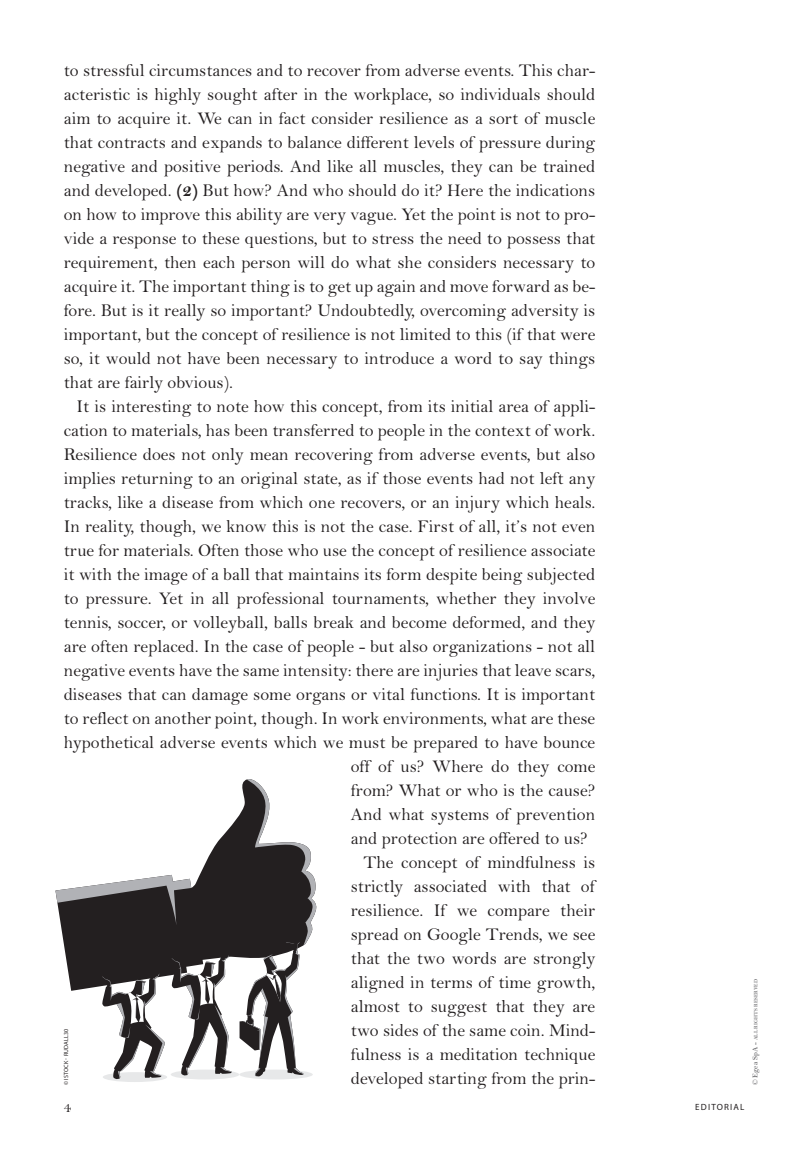
<style>
.page{position:relative;width:808px;height:1149px;background:#fff}
.page>*{position:absolute;margin:0;border:0;box-sizing:border-box;transform-origin:0 0}
.t1{font:18px/24px "Bell MT Std";color:#231f20;text-align:justify}
.t2{font:15px "Bell MT Std";color:#231f20}
.t3{font:9px "Myriad Pro";letter-spacing:.13em;color:#231f20}
.t4{font:6px "Myriad Pro";letter-spacing:.02em;color:#231f20}
.t5{font:600 5.25px "Bell MT Std";color:#636366}
.s1{font-weight:700}
.s2{font-weight:400;font-size:7.5px}
.s3{font-size:7.5px}
</style>
<div class="page">
<svg style="left:60px;top:814px;width:180px;height:176px;fill:#231f20"></svg>
<svg style="left:55px;top:874px;width:136px;height:51px"></svg>
<div style="left:103px;top:1071px;width:64px;height:10px;background:#e7e8e9;border-radius:50%"></div>
<svg style="left:101px;top:971px;width:64px;height:107px"></svg>
<div style="left:171px;top:1069px;width:68px;height:10px;background:#e7e8e9;border-radius:50%"></div>
<svg style="left:171px;top:952px;width:61px;height:123px"></svg>
<div style="left:239px;top:1069px;width:74px;height:10px;background:#e7e8e9;border-radius:50%"></div>
<svg style="left:240px;top:779px;width:76px;height:297px"></svg>
<p class="t1" style="left:64px;top:58px;width:533px">to stressful circumstances and to recover from adverse events. This char&shy;acteristic is highly sought after in the workplace, so individuals should aim to acquire it. We can in fact consider resilience as a sort of muscle that contracts and expands to balance different levels of pressure during negative and positive periods. And like all muscles, they can be trained and developed. <span class="s1">(2)</span> But how? And who should do it? Here the indications on how to improve this ability are very vague. Yet the point is not to pro&shy;vide a response to these questions, but to stress the need to possess that requirement, then each person will do what she considers necessary to acquire it. The important thing is to get up again and move forward as be&shy;fore. But is it really so important? Undoubtedly, overcoming adversity is important, but the concept of resilience is not limited to this (if that were so, it would not have been necessary to introduce a word to say things that are fairly obvious).</p>
<p class="t1" style="left:77px;top:394px;width:520px">It is interesting to note how this concept, from its initial area of appli-</p>
<p class="t1" style="left:64px;top:418px;width:533px">cation to materials, has been transferred to people in the context of work.</p>
<p class="t1" style="left:64px;top:442px;width:533px">Resilience does not only mean recovering from adverse events, but also</p>
<p class="t1" style="left:64px;top:466px;width:533px">implies returning to an original state, as if those events had not left any</p>
<p class="t1" style="left:64px;top:490px;width:533px">tracks, like a disease from which one recovers, or an injury which heals.</p>
<p class="t1" style="left:64px;top:514px;width:533px">In reality, though, we know this is not the case. First of all, it’s not even</p>
<p class="t1" style="left:64px;top:538px;width:533px">true for materials. Often those who use the concept of resilience associate</p>
<p class="t1" style="left:64px;top:562px;width:533px">it with the image of a ball that maintains its form despite being subjected</p>
<p class="t1" style="left:64px;top:586px;width:533px">to pressure. Yet in all professional tournaments, whether they involve</p>
<p class="t1" style="left:64px;top:610px;width:533px">tennis, soccer, or volleyball, balls break and become deformed, and they</p>
<p class="t1" style="left:64px;top:634px;width:533px">are often replaced. In the case of people - but also organizations - not all</p>
<p class="t1" style="left:64px;top:658px;width:533px">negative events have the same intensity: there are injuries that leave scars,</p>
<p class="t1" style="left:64px;top:682px;width:533px">diseases that can damage some organs or vital functions. It is important</p>
<p class="t1" style="left:64px;top:706px;width:533px">to reflect on another point, though. In work environments, what are these</p>
<p class="t1" style="left:64px;top:730px;width:533px">hypothetical adverse events which we must be prepared to have bounce</p>
<p class="t1" style="left:351px;top:754px;width:246px">off of us? Where do they come</p>
<p class="t1" style="left:351px;top:778px;width:246px">from? What or who is the cause?</p>
<p class="t1" style="left:351px;top:802px;width:246px">And what systems of prevention</p>
<p class="t1" style="left:351px;top:826px;width:239px">and protection are offered to us?</p>
<p class="t1" style="left:364px;top:850px;width:233px">The concept of mindfulness is</p>
<p class="t1" style="left:351px;top:874px;width:245px">strictly associated with that of</p>
<p class="t1" style="left:351px;top:898px;width:246px">resilience. If we compare their</p>
<p class="t1" style="left:351px;top:922px;width:246px">spread on Google Trends, we see</p>
<p class="t1" style="left:351px;top:946px;width:246px">that the two words are strongly</p>
<p class="t1" style="left:351px;top:970px;width:246px">aligned in terms of time growth,</p>
<p class="t1" style="left:351px;top:994px;width:246px">almost to suggest that they are</p>
<p class="t1" style="left:351px;top:1018px;width:246px">two sides of the same coin. Mind-</p>
<p class="t1" style="left:351px;top:1042px;width:246px">fulness is a meditation technique</p>
<p class="t4" style="left:63px;top:1084px;width:57px;rotate:-90deg">© ISTOCK - RUDALL30</p>
<p class="t1" style="left:351px;top:1066px;width:246px">developed starting from the prin-</p>
<p class="t2" style="left:64px;top:1098px;width:9px">4</p>
<p class="t3" style="left:695px;top:1101px;width:51px">EDITORIAL</p>
<p class="t5" style="left:753px;top:1084px;width:107px;rotate:-90deg"><span class="s2">©</span> <span class="s3">Egea SpA -</span> ALL RIGHTS RESERVED</p>
</div>
